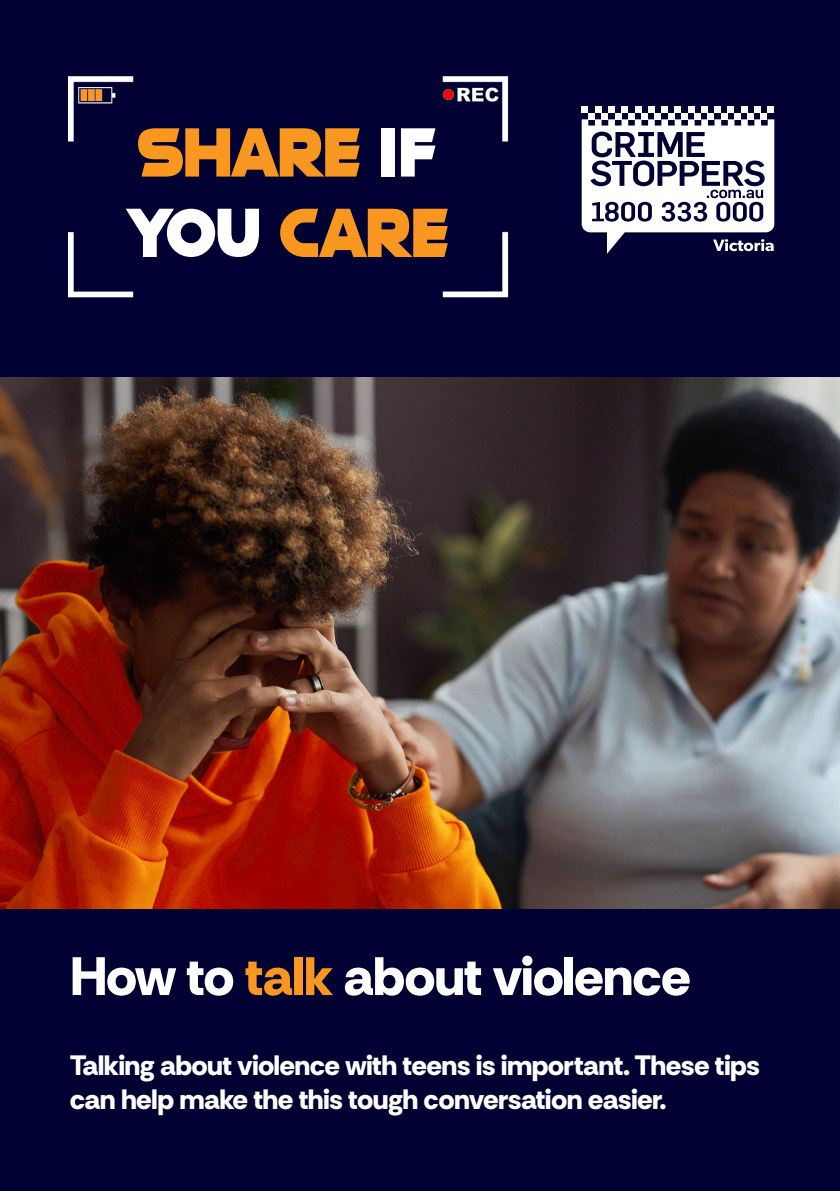
<style>
.page{position:relative;width:840px;height:1191px;background:#fff}
.page>*{position:absolute;margin:0;border:0;box-sizing:border-box;transform-origin:0 0}
.t1{font:70.6px "Modern Machine";letter-spacing:-.04em;color:#fa9720}
.t2{font:54px "Rethink Sans";color:#fff}
.t3{font:28px "Rethink Sans";color:#fff}
.s1{color:#fff}
.s2{color:#fa9720}
</style>
<div class="page">
<img style="left:0;top:376px;width:839px;height:533px">
<div style="left:0;top:0;width:839px;height:376px;background:#003"></div>
<img style="left:67px;top:76px;width:442px;height:222px">
<svg style="left:581px;top:107px;width:192px;height:147px"></svg>
<div style="left:0;top:909px;width:839px;height:282px;background:#003"></div>
<p class="t1" style="left:136px;top:104px;width:302px">SHARE <span class="s1">IF</span></p>
<p class="t1" style="left:124px;top:185px;width:327px"><span class="s1">YOU</span> CARE</p>
<p class="t2" style="left:70px;top:942px;width:621px">How to <span class="s2">talk</span> about violence</p>
<p class="t3" style="left:70px;top:1048px;width:690px">Talking about violence with teens is important. These tips</p>
<p class="t3" style="left:70px;top:1081px;width:597px">can help make the this tough conversation easier.</p>
</div>
